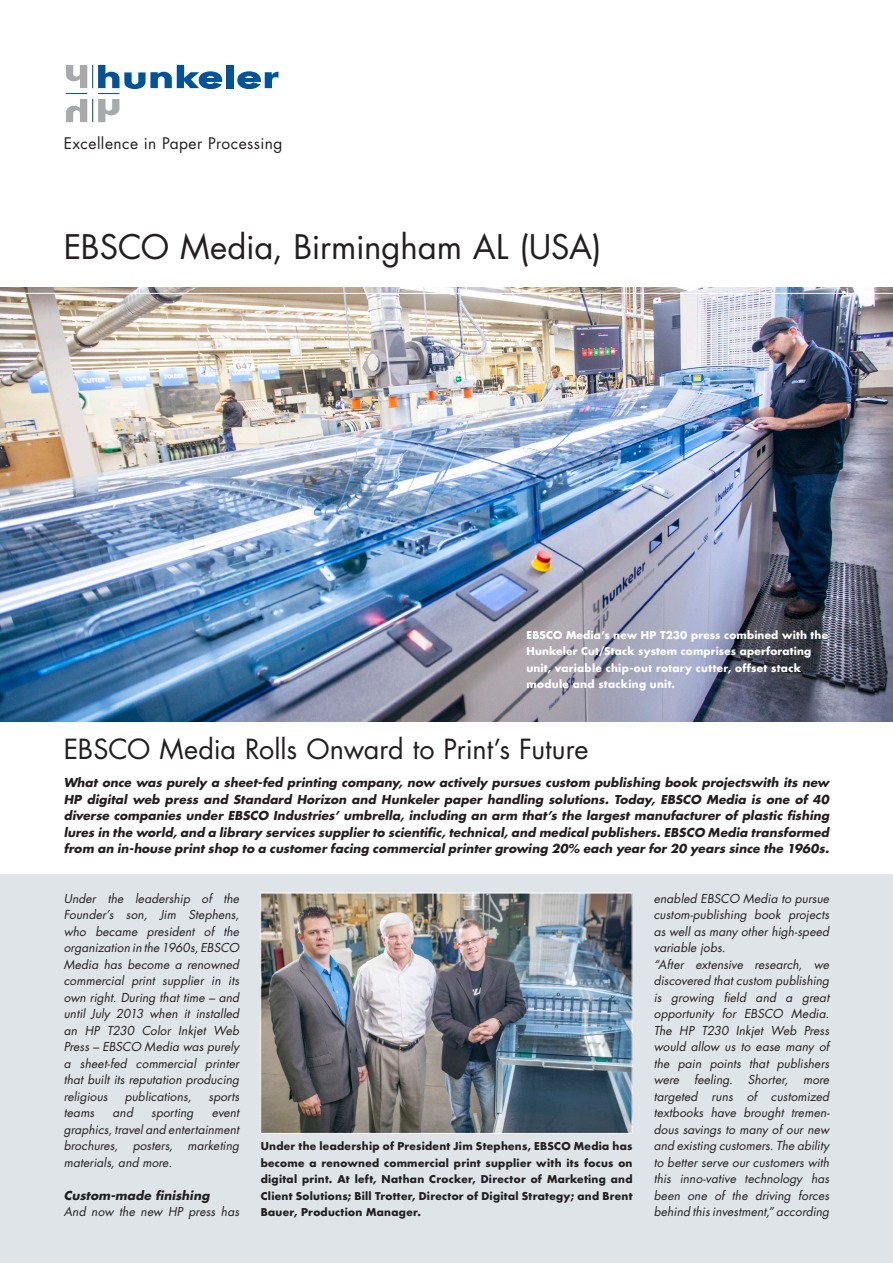
<style>
.page{position:relative;width:893px;height:1263px;background:#fff}
.page>*{position:absolute;margin:0;border:0;box-sizing:border-box;transform-origin:0 0}
.t1{font:33px "Futura";letter-spacing:-.005em;color:#231f20}
.t2{font:27px "Futura";letter-spacing:-.005em;color:#231f20}
.t3{font:15.6px "Futura";letter-spacing:.03em;color:#231f20}
.Fliesstext{font:italic 12px/16.5px "Futura";letter-spacing:.005em;color:#231f20;text-align:justify}
.Vorwort{font:italic 700 12px/16.5px "Futura";letter-spacing:.005em;color:#231f20;text-align:justify}
.Untertitel_11_Punkt{font:italic 700 12px "Futura";letter-spacing:.01em;color:#231f20}
.Legende{font:700 10.5px/16.5px "Futura";letter-spacing:.03em;color:#231f20;text-align:justify}
.t4{font:700 10.5px/16.5px "Futura";letter-spacing:.02em;color:#fff}
</style>
<div class="page">
<div style="left:0;top:875px;width:893px;height:388px;background:#dfe4e8"></div>
<div style="left:226px;top:65px;width:7px;height:23px;background:#01519b"></div>
<svg style="left:66px;top:65px;width:156px;height:57px"></svg>
<svg style="left:237px;top:72px;width:42px;height:17px"></svg>
<img style="left:0;top:287px;width:893px;height:434px">
<hr style="left:0;top:293px;width:893px;height:1px;background:#fff">
<img style="left:262px;top:895px;width:368px;height:237px">
<div style="left:260px;top:893px;width:372px;height:241px;border:1px solid #fff"></div>
<h3 class="t3" style="left:64px;top:132px;width:220px">Excellence in Paper Processing</h3>
<p class="t1" style="left:64px;top:224px;width:539px">EBSCO Media, Birmingham AL (USA)</p>
<p class="t4" style="left:526px;top:626px;width:303px">EBSCO Media’s new HP T230 press combined with the Hunkeler Cut/Stack system comprises aperforating unit, variable chip-out rotary cutter, offset stack module and stacking unit.</p>
<p class="t2" style="left:64px;top:730px;width:526px">EBSCO Media Rolls Onward to Print’s Future</p>
<p class="Vorwort" style="left:64px;top:774px;width:767px">What once was purely a sheet-fed printing company, now actively pursues custom publishing book projectswith its new HP digital web press and Standard Horizon and Hunkeler paper handling solutions. Today, EBSCO Media is one of 40 diverse companies under EBSCO Industries’ umbrella, including an arm that’s the largest manufacturer of plastic fishing lures in the world, and a library services supplier to scientific, technical, and medical publishers. EBSCO Media transformed from an in-house print shop to a customer facing commercial printer growing 20% each year for 20 years since the 1960s.</p>
<p class="Fliesstext" style="left:64px;top:890px;width:177px">Under the leadership of the Founder’s son, Jim Stephens, who became president of the organization in the 1960s, EBSCO Media has become a renowned commercial print supplier in its own right. During that time – and until July 2013 when it installed an HP T230 Color Inkjet Web Press – EBSCO Media was purely a sheet-fed commercial printer that built its reputation producing religious</p>
<p class="Fliesstext" style="left:125px;top:1088px;width:68px">publications,</p>
<p class="Fliesstext" style="left:208px;top:1088px;width:32px">sports</p>
<p class="Fliesstext" style="left:64px;top:1104px;width:32px">teams</p>
<p class="Fliesstext" style="left:113px;top:1104px;width:22px">and</p>
<p class="Fliesstext" style="left:151px;top:1104px;width:44px">sporting</p>
<p class="Fliesstext" style="left:64px;top:1104px;width:177px;text-indent:148px">event graphics, travel and entertainment brochures, posters, marketing materials, and more.</p>
<p class="Untertitel_11_Punkt" style="left:64px;top:1187px;width:147px">Custom-made finishing</p>
<p class="Fliesstext" style="left:64px;top:1203px;width:177px">And now the new HP press has</p>
<p class="Legende" style="left:261px;top:1138px;width:373px">Under the leadership of President Jim Stephens, EBSCO Media has become a renowned commercial print supplier with its focus on digital print. At left, Nathan Crocker, Director of Marketing and Client Solutions; Bill Trotter, Director of Digital Strategy; and Brent Bauer, Production Manager.</p>
<p class="Fliesstext" style="left:654px;top:890px;width:177px">enabled EBSCO Media to pursue custom-publishing book projects as well as many other high-speed variable jobs.</p>
<p class="Fliesstext" style="left:654px;top:956px;width:177px">“After extensive research, we discovered that custom publishing is growing field and a great opportunity for EBSCO Media.<br>The HP T230 Inkjet Web Press would allow us to ease many of the pain points that publishers were feeling. Shorter, more targeted runs of customized textbooks have brought tremen&shy;dous savings to many of our new and existing customers. The ability to better serve our customers with this inno-vative technology has been one of the driving forces behind this investment,” according</p>
</div>
